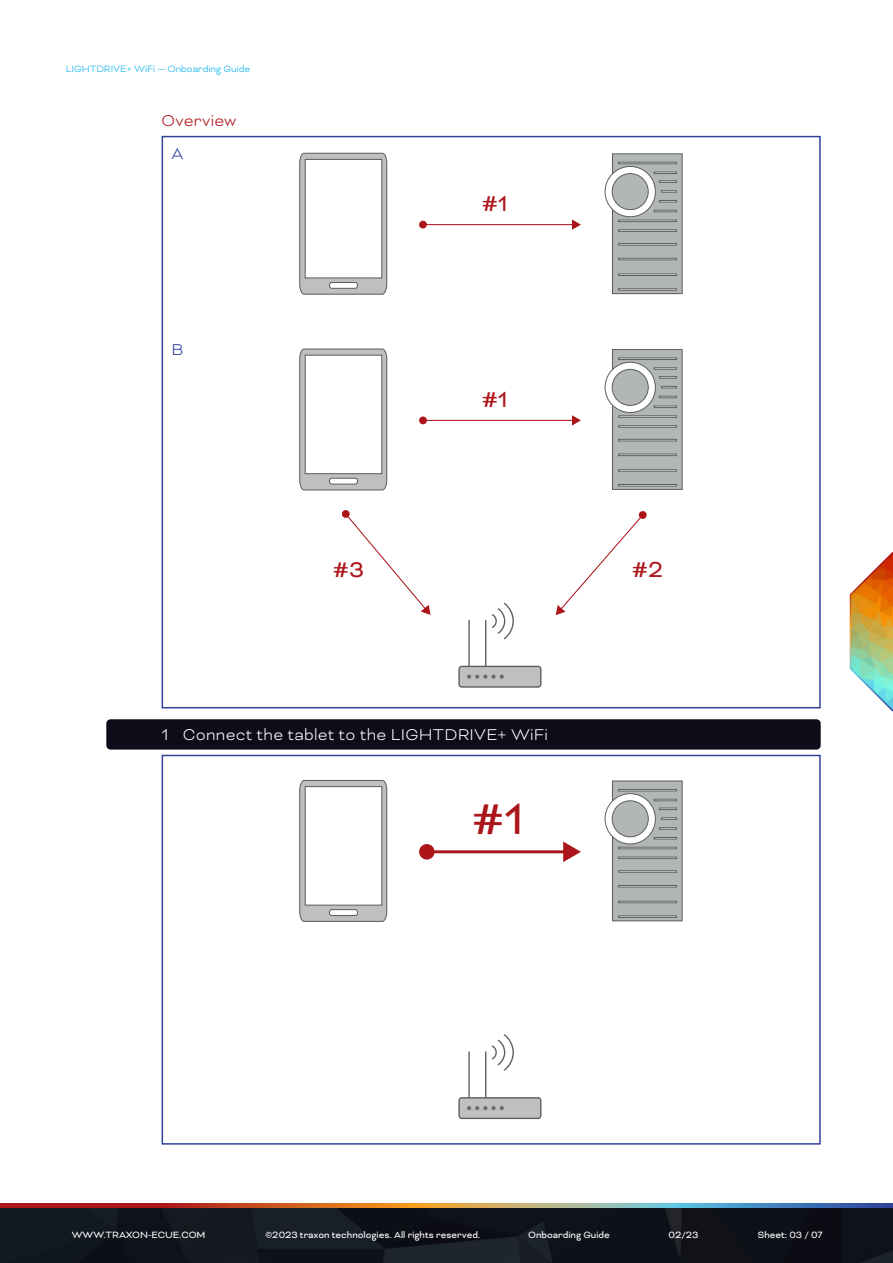
<style>
.page{position:relative;width:893px;height:1263px;background:#fff}
.page>*{position:absolute;margin:0;border:0;box-sizing:border-box;transform-origin:0 0}
.t1{font:49.8px "Bicyclette";color:#ac161b}
.t2{font:24.9px "Bicyclette";color:#ac161b}
.t3{font:24.45px "Bicyclette";color:#ac161b}
.t4{font:300 18px "Bicyclette";letter-spacing:.015em;color:#fff}
.Text__Introduction_r{font:300 18px "Bicyclette";letter-spacing:.015em;color:#ab161a}
.Text__Introduction_p{font:300 18px "Bicyclette";color:#30419a}
.t5{font:10.5px "Bicyclette";color:#fff}
.t6{font:300 10.5px "Bicyclette";color:#00aeef}
</style>
<div class="page">
<img style="left:0;top:1207px;width:893px;height:56px">
<svg style="left:0;top:1203px;width:893px;height:4px;background:#9f7262"></svg>
<svg style="left:781px;top:552px;width:112px;height:203px"></svg>
<div style="left:106px;top:719px;width:715px;height:30px;background:#0c0d18;border-radius:4px"></div>
<svg style="left:299px;top:153px;width:88px;height:142px"></svg>
<div style="left:612px;top:154px;width:70px;height:140px;background:#b3b6b7"></div>
<div style="left:612px;top:153px;width:71px;height:141px;border:1px solid #5b5d5f"></div>
<svg style="left:605px;top:166px;width:50px;height:51px"></svg>
<div style="left:605px;top:166px;width:51px;height:51px;border:1px solid #5b5d5f;border-radius:50%"></div>
<div style="left:612px;top:174px;width:36px;height:36px;background:#b3b6b7;border-radius:50%"></div>
<div style="left:612px;top:173px;width:37px;height:37px;border:1px solid #5b5d5f;border-radius:50%"></div>
<div style="left:618px;top:288px;width:59px;height:2px;border:1px solid #5b5d5f"></div>
<div style="left:618px;top:274px;width:59px;height:2px;border:1px solid #5b5d5f"></div>
<div style="left:618px;top:258px;width:59px;height:2px;border:1px solid #5b5d5f"></div>
<div style="left:618px;top:243px;width:59px;height:2px;border:1px solid #5b5d5f"></div>
<div style="left:618px;top:230px;width:59px;height:2px;border:1px solid #5b5d5f"></div>
<div style="left:618px;top:220px;width:59px;height:2px;border:1px solid #5b5d5f"></div>
<div style="left:618px;top:162px;width:59px;height:2px;border:1px solid #5b5d5f"></div>
<div style="left:654px;top:172px;width:23px;height:2px;border:1px solid #5b5d5f"></div>
<svg style="left:659px;top:181px;width:18px;height:2px"></svg>
<svg style="left:661px;top:190px;width:16px;height:2px"></svg>
<svg style="left:659px;top:200px;width:18px;height:2px"></svg>
<div style="left:654px;top:210px;width:23px;height:2px;border:1px solid #5b5d5f"></div>
<hr style="left:423px;top:224px;width:150px;height:1px;background:#ac161b">
<div style="left:419px;top:221px;width:8px;height:8px;background:#ac161b;border-radius:50%"></div>
<svg style="left:572px;top:219px;width:9px;height:11px"></svg>
<svg style="left:299px;top:348px;width:88px;height:143px"></svg>
<div style="left:612px;top:350px;width:70px;height:139px;background:#b3b6b7"></div>
<div style="left:612px;top:349px;width:71px;height:141px;border:1px solid #5b5d5f"></div>
<svg style="left:605px;top:362px;width:50px;height:51px"></svg>
<div style="left:605px;top:362px;width:51px;height:51px;border:1px solid #5b5d5f;border-radius:50%"></div>
<div style="left:612px;top:369px;width:36px;height:36px;background:#b3b6b7;border-radius:50%"></div>
<div style="left:612px;top:369px;width:37px;height:37px;border:1px solid #5b5d5f;border-radius:50%"></div>
<div style="left:618px;top:484px;width:59px;height:2px;border:1px solid #5b5d5f"></div>
<div style="left:618px;top:469px;width:59px;height:3px;border:1px solid #5b5d5f"></div>
<div style="left:618px;top:454px;width:59px;height:2px;border:1px solid #5b5d5f"></div>
<div style="left:618px;top:439px;width:59px;height:2px;border:1px solid #5b5d5f"></div>
<div style="left:618px;top:425px;width:59px;height:2px;border:1px solid #5b5d5f"></div>
<div style="left:618px;top:416px;width:59px;height:2px;border:1px solid #5b5d5f"></div>
<div style="left:618px;top:358px;width:59px;height:2px;border:1px solid #5b5d5f"></div>
<div style="left:654px;top:367px;width:23px;height:3px;border:1px solid #5b5d5f"></div>
<svg style="left:659px;top:376px;width:18px;height:2px"></svg>
<svg style="left:661px;top:386px;width:16px;height:2px"></svg>
<svg style="left:659px;top:396px;width:18px;height:2px"></svg>
<div style="left:654px;top:406px;width:23px;height:2px;border:1px solid #5b5d5f"></div>
<hr style="left:468px;top:620px;width:2px;height:46px;background:#5b5c5e">
<hr style="left:485px;top:620px;width:1px;height:46px;background:#5b5c5e">
<div style="left:459px;top:666px;width:82px;height:21px;background:#bfbfbf;border-radius:3px"></div>
<div style="left:458px;top:666px;width:83px;height:22px;border:1px solid #5b5c5e;border-radius:3px"></div>
<svg style="left:492px;top:602px;width:22px;height:38px"></svg>
<svg style="left:467px;top:675px;width:37px;height:4px"></svg>
<hr style="left:423px;top:420px;width:150px;height:1px;background:#ac161b">
<div style="left:419px;top:416px;width:8px;height:8px;background:#ac161b;border-radius:50%"></div>
<svg style="left:572px;top:415px;width:9px;height:11px"></svg>
<svg style="left:556px;top:511px;width:91px;height:104px"></svg>
<svg style="left:341px;top:510px;width:89px;height:105px"></svg>
<svg style="left:299px;top:780px;width:88px;height:142px"></svg>
<div style="left:612px;top:781px;width:70px;height:140px;background:#b3b6b7"></div>
<div style="left:612px;top:780px;width:71px;height:141px;border:1px solid #5b5d5f"></div>
<svg style="left:605px;top:794px;width:50px;height:50px"></svg>
<div style="left:605px;top:793px;width:51px;height:51px;border:1px solid #5b5d5f;border-radius:50%"></div>
<div style="left:612px;top:801px;width:36px;height:36px;background:#b3b6b7;border-radius:50%"></div>
<div style="left:612px;top:800px;width:37px;height:37px;border:1px solid #5b5d5f;border-radius:50%"></div>
<div style="left:618px;top:915px;width:59px;height:3px;border:1px solid #5b5d5f"></div>
<div style="left:618px;top:901px;width:59px;height:2px;border:1px solid #5b5d5f"></div>
<div style="left:618px;top:885px;width:59px;height:2px;border:1px solid #5b5d5f"></div>
<div style="left:618px;top:870px;width:59px;height:2px;border:1px solid #5b5d5f"></div>
<div style="left:618px;top:857px;width:59px;height:2px;border:1px solid #5b5d5f"></div>
<div style="left:618px;top:847px;width:59px;height:2px;border:1px solid #5b5d5f"></div>
<div style="left:618px;top:789px;width:59px;height:2px;border:1px solid #5b5d5f"></div>
<div style="left:654px;top:799px;width:23px;height:2px;border:1px solid #5b5d5f"></div>
<svg style="left:659px;top:808px;width:18px;height:2px"></svg>
<div style="left:661px;top:817px;width:16px;height:3px;border:1px solid #5b5d5f"></div>
<svg style="left:659px;top:827px;width:18px;height:2px"></svg>
<div style="left:654px;top:837px;width:23px;height:2px;border:1px solid #5b5d5f"></div>
<hr style="left:468px;top:1051px;width:2px;height:47px;background:#5b5c5e">
<hr style="left:485px;top:1051px;width:1px;height:47px;background:#5b5c5e">
<div style="left:459px;top:1098px;width:82px;height:20px;background:#bfbfbf;border-radius:3px"></div>
<div style="left:458px;top:1097px;width:83px;height:22px;border:1px solid #5b5c5e;border-radius:3px"></div>
<svg style="left:491px;top:1034px;width:23px;height:37px"></svg>
<svg style="left:467px;top:1106px;width:37px;height:4px"></svg>
<hr style="left:426px;top:850px;width:140px;height:3px;background:#ac161b">
<div style="left:419px;top:844px;width:16px;height:15px;background:#ac161b;border-radius:50%"></div>
<svg style="left:563px;top:841px;width:18px;height:21px"></svg>
<div style="left:162px;top:755px;width:659px;height:389px;border:2px solid #30419a"></div>
<p class="t6" style="left:66px;top:63px;width:186px">LIGHTDRIVE+ WiFi — Onboarding Guide</p>
<p class="Text__Introduction_r" style="left:162px;top:110px;width:76px">Overview</p>
<p class="Text__Introduction_p" style="left:172px;top:143px;width:13px">A</p>
<p class="Text__Introduction_p" style="left:172px;top:339px;width:13px">B</p>
<p class="t3" style="left:333px;top:555px;width:33px">#3</p>
<p class="t2" style="left:482px;top:189px;width:27px">#1</p>
<p class="t2" style="left:482px;top:385px;width:27px">#1</p>
<p class="t4" style="left:162px;top:724px;width:388px">1 Connect the tablet to the LIGHTDRIVE+ WiFi</p>
<p class="t1" style="left:472px;top:790px;width:53px">#1</p>
<p class="t2" style="left:632px;top:555px;width:33px">#2</p>
<p class="t5" style="left:72px;top:1229px;width:135px">WWW.TRAXON-ECUE.COM</p>
<p class="t5" style="left:265px;top:1229px;width:216px">©2023 traxon technologies. All rights reserved.</p>
<p class="t5" style="left:528px;top:1229px;width:83px">Onboarding Guide</p>
<p class="t5" style="left:668px;top:1229px;width:31px">02/23</p>
<p class="t5" style="left:758px;top:1229px;width:67px">Sheet: 03 / 07</p>
</div>
